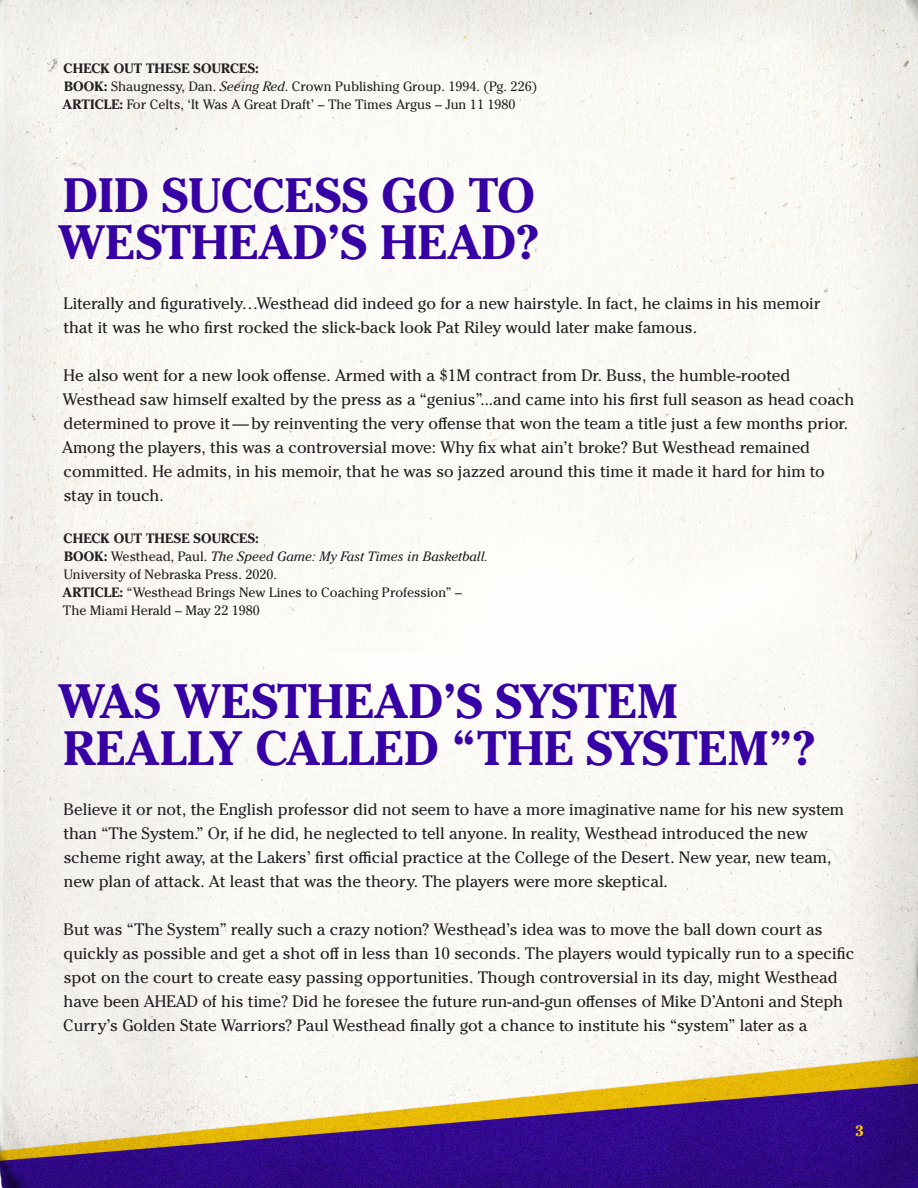
<style>
.page{position:relative;width:918px;height:1188px;background:#fff}
.page>*{position:absolute;margin:0;border:0;box-sizing:border-box;transform-origin:0 0}
.heading_paragraph_style{font:700 48px/46.5px "Cheltenham Pro";color:#3700a5}
.t1{font:16.5px/24px "Cheltenham Pro";color:#231f20}
.t2{font:700 15px "Cheltenham Pro";color:#fc0}
.t3{font:13.5px "Cheltenham Pro";color:#231f20}
.t4{font:italic 13.5px "Cheltenham Pro";color:#231f20}
.t5{font:700 13.5px "Cheltenham Pro";letter-spacing:.01em;color:#231f20}
.s1{font-weight:700}
.s2{font-style:italic}
.s3{font-weight:700;font-style:normal}
.s4{font-style:normal}
</style>
<div class="page">
<img style="left:0;top:0;width:918px;height:1188px">
<p class="t5" style="left:64px;top:59px;width:197px">CHECK OUT THESE SOURCES:</p>
<p class="t3" style="left:64px;top:77px;width:475px"><span class="s1">BOOK:</span> Shaugnessy, Dan. <span class="s2">Seeing Red</span>. Crown Publishing Group. 1994. (Pg. 226)</p>
<p class="t3" style="left:63px;top:95px;width:454px"><span class="s1">ARTICLE:</span> For Celts, ‘It Was A Great Draft’ – The Times Argus – Jun 11 1980</p>
<p class="heading_paragraph_style" style="left:58px;top:171px;width:483px">DID SUCCESS GO TO<br>WESTHEAD’S HEAD?</p>
<p class="t1" style="left:63px;top:291px;width:759px">Literally and figuratively…Westhead did indeed go for a new hairstyle. In fact, he claims in his memoir that it was he who first rocked the slick-back look Pat Riley would later make famous.</p>
<p class="t1" style="left:62px;top:363px;width:794px">He also went for a new look offense. Armed with a $1M contract from Dr. Buss, the humble-rooted Westhead saw himself exalted by the press as a “genius”...and came into his first full season as head coach determined to prove it—by reinventing the very offense that won the team a title just a few months prior.<br>Among the players, this was a controversial move: Why fix what ain’t broke? But Westhead remained committed. He admits, in his memoir, that he was so jazzed around this time it made it hard for him to stay in touch.</p>
<p class="t5" style="left:64px;top:529px;width:197px">CHECK OUT THESE SOURCES:</p>
<p class="t4" style="left:64px;top:548px;width:426px"><span class="s3">BOOK:</span> <span class="s4">Westhead, Paul.</span> The Speed Game: My Fast Times in Basketball.</p>
<p class="t3" style="left:64px;top:566px;width:215px">University of Nebraska Press. 2020.</p>
<p class="t3" style="left:63px;top:584px;width:401px"><span class="s1">ARTICLE:</span> “Westhead Brings New Lines to Coaching Profession” –</p>
<p class="t3" style="left:63px;top:602px;width:198px">The Miami Herald – May 22 1980</p>
<p class="heading_paragraph_style" style="left:58px;top:678px;width:760px">WAS WESTHEAD’S SYSTEM<br>REALLY CALLED “THE SYSTEM”?</p>
<p class="t1" style="left:64px;top:797px;width:782px">Believe it or not, the English professor did not seem to have a more imaginative name for his new system</p>
<p class="t1" style="left:63px;top:821px;width:769px">than “The System.” Or, if he did, he neglected to tell anyone. In reality, Westhead introduced the new scheme right away, at the Lakers’ first official practice at the College of the Desert. New year, new team, new plan of attack. At least that was the theory. The players were more skeptical.</p>
<p class="t1" style="left:63px;top:917px;width:793px">But was “The System” really such a crazy notion? Westhead’s idea was to move the ball down court as quickly as possible and get a shot off in less than 10 seconds. The players would typically run to a specific spot on the court to create easy passing opportunities. Though controversial in its day, might Westhead have been AHEAD of his time? Did he foresee the future run-and-gun offenses of Mike D’Antoni and Steph Curry’s Golden State Warriors? Paul Westhead finally got a chance to institute his “system” later as a</p>
<p class="t2" style="left:855px;top:1121px;width:10px">3</p>
</div>
